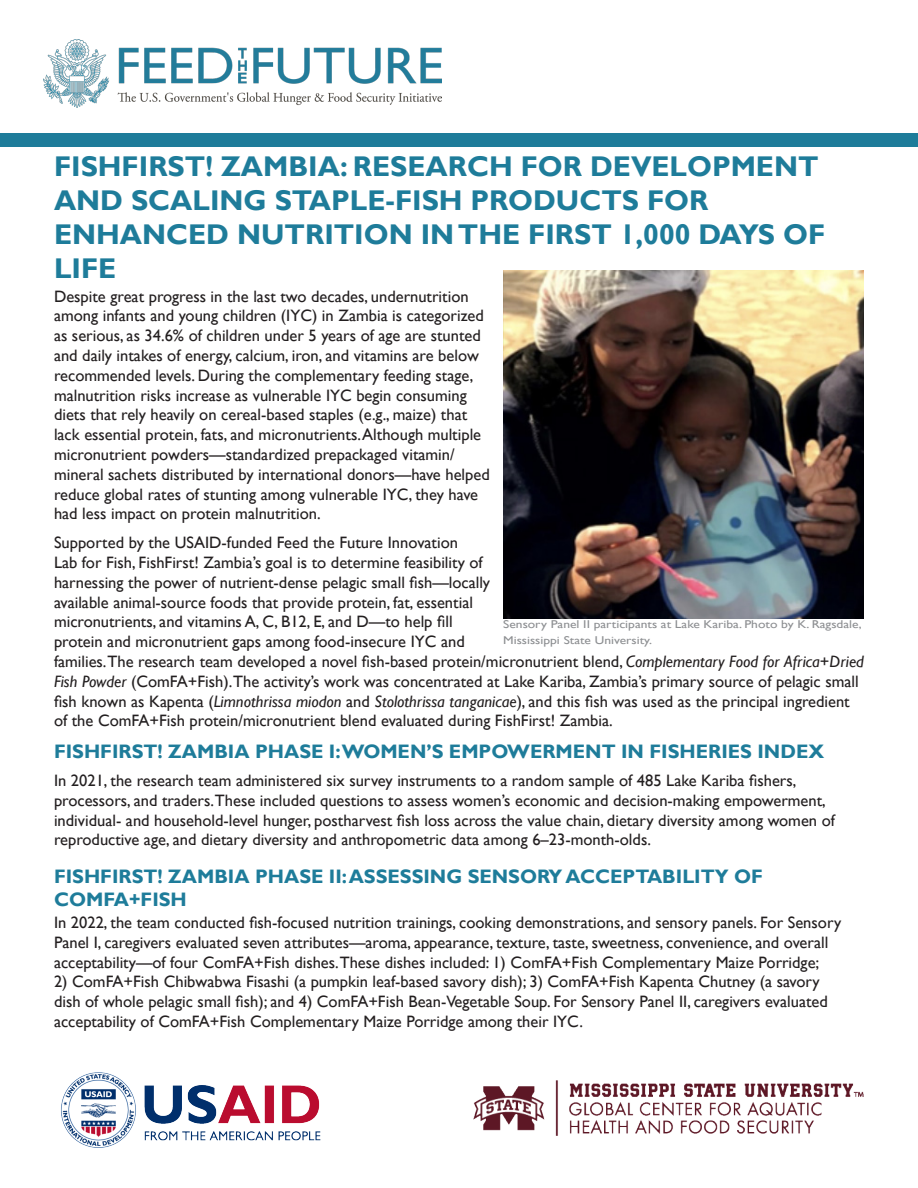
<style>
.page{position:relative;width:918px;height:1188px;background:#fff}
.page>*{position:absolute;margin:0;border:0;box-sizing:border-box;transform-origin:0 0}
.t1{font:700 28.5px/34.2px "Gill Sans";color:#1e7c9a}
.t2{font:700 19.5px/23.4px "Gill Sans";color:#1e7c9a}
.t3{font:16.5px/19.8px "Gill Sans";color:#231f20}
.t4{font:11.4px/16.2px "Gill Sans";color:#8d8f92;scale:1.19 1}
.s1{font-style:italic}
</style>
<div class="page">
<div style="left:0;top:133px;width:918px;height:14px;background:#1e7c9a"></div>
<img style="left:503px;top:270px;width:361px;height:348px">
<img style="left:44px;top:40px;width:397px;height:67px">
<img style="left:61px;top:1072px;width:260px;height:76px">
<img style="left:473px;top:1081px;width:391px;height:55px">
<p class="t1" style="left:54px;top:150px;width:773px">FISHFIRST! ZAMBIA: RESEARCH FOR DEVELOPMENT AND SCALING STAPLE-FISH PRODUCTS FOR ENHANCED NUTRITION IN THE FIRST 1,000 DAYS OF LIFE</p>
<p class="t3" style="left:54px;top:286px;width:437px">Despite great progress in the last two decades, undernutrition among infants and young children (IYC) in Zambia is categorized as serious, as 34.6% of children under 5 years of age are stunted and daily intakes of energy, calcium, iron, and vitamins are below recommended levels. During the complementary feeding stage, malnutrition risks increase as vulnerable IYC begin consuming diets that rely heavily on cereal-based staples (e.g., maize) that lack essential protein, fats, and micronutrients. Although multiple micronutrient powders—standardized prepackaged vitamin/ mineral sachets distributed by international donors—have helped reduce global rates of stunting among vulnerable IYC, they have had less impact on protein malnutrition.</p>
<p class="t3" style="left:54px;top:533px;width:811px">Supported by the USAID-funded Feed the Future Innovation<br>Lab for Fish, FishFirst! Zambia’s goal is to determine feasibility of<br>harnessing the power of nutrient-dense pelagic small fish—locally<br>available animal-source foods that provide protein, fat, essential<br>micronutrients, and vitamins A, C, B12, E, and D—to help fill<br>protein and micronutrient gaps among food-insecure IYC and<br>families.The research team developed a novel fish-based protein/micronutrient blend, <span class="s1">Complementary Food for Africa</span>+<span class="s1">Dried Fish Powder</span> (ComFA+Fish).The activity’s work was concentrated at Lake Kariba, Zambia’s primary source of pelagic small fish known as Kapenta (<span class="s1">Limnothrissa miodon</span> and <span class="s1">Stolothrissa tanganicae</span>), and this fish was used as the principal ingredient of the ComFA+Fish protein/micronutrient blend evaluated during FishFirst! Zambia.</p>
<p class="t2" style="left:54px;top:741px;width:772px">FISHFIRST! ZAMBIA PHASE I:WOMEN’S EMPOWERMENT IN FISHERIES INDEX</p>
<p class="t4" style="left:503px;top:616px;width:303px">Sensory Panel II participants at Lake Kariba. Photo by K. Ragsdale,<br>Mississippi State University.</p>
<p class="t3" style="left:54px;top:771px;width:783px">In 2021, the research team administered six survey instruments to a random sample of 485 Lake Kariba fishers, processors, and traders.These included questions to assess women’s economic and decision-making empowerment, individual- and household-level hunger, postharvest fish loss across the value chain, dietary diversity among women of reproductive age, and dietary diversity and anthropometric data among 6–23-month-olds.</p>
<p class="t2" style="left:54px;top:865px;width:710px">FISHFIRST! ZAMBIA PHASE II: ASSESSING SENSORY ACCEPTABILITY OF<br>COMFA+FISH</p>
<p class="t3" style="left:54px;top:913px;width:789px">In 2022, the team conducted fish-focused nutrition trainings, cooking demonstrations, and sensory panels. For Sensory<br>Panel I, caregivers evaluated seven attributes—aroma, appearance, texture, taste, sweetness, convenience, and overall acceptability—of four ComFA+Fish dishes.These dishes included: 1) ComFA+Fish Complementary Maize Porridge;</p>
<p class="t3" style="left:54px;top:972px;width:775px">2) ComFA+Fish Chibwabwa Fisashi (a pumpkin leaf-based savory dish); 3) ComFA+Fish Kapenta Chutney (a savory dish of whole pelagic small fish); and 4) ComFA+Fish Bean-Vegetable Soup. For Sensory Panel II, caregivers evaluated acceptability of ComFA+Fish Complementary Maize Porridge among their IYC.</p>
</div>
